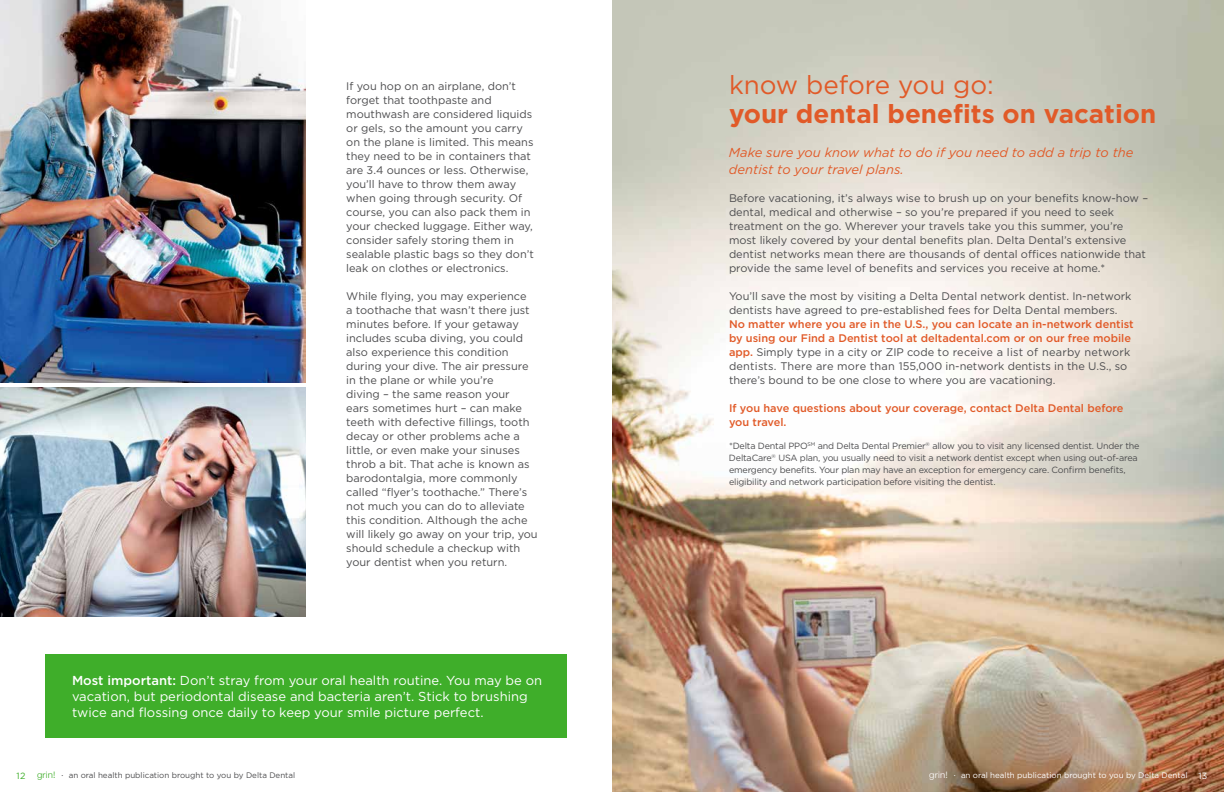
<style>
.page{position:relative;width:1224px;height:792px;background:#fff}
.page>*{position:absolute;margin:0;border:0;box-sizing:border-box;transform-origin:0 0}
.t1{font:700 26px "Gotham";color:#e15a28}
.t2{font:26px "Gotham";color:#e15a28}
.t3{font:13px/16px "Gotham";color:#fff}
.t4{font:italic 13px/16.8px "Gotham";color:#e15a28}
.t5{font:11px/14px "Gotham";color:#4d4d4f}
.t6{font:500 11px/14px "Gotham";color:#e15a28}
.t7{font:9px/12px "Gotham";letter-spacing:-.02em;color:#4d4d4f}
.t8{font:300 9px "Helvetica Neue LT Std";color:#3fae2a;scale:1.07 1}
.t9{font:300 9px "Helvetica Neue LT Std";color:#fff;scale:1.07 1}
.t10{font:9px "Gotham";color:#3fae2a}
.t11{font:8px "Gotham";color:#fff}
.t12{font:8px "Gotham";color:#4d4d4f}
.s1{font-weight:500}
.s2{font-weight:500;color:#e15a28}
.s3{font-size:4px}
.s4{font-size:9px}
</style>
<div class="page">
<img style="left:612px;top:0;width:612px;height:792px">
<div style="left:45px;top:655px;width:522px;height:83px;background:#3fae2a"></div>
<img style="left:0;top:387px;width:306px;height:229px">
<img style="left:0;top:0;width:306px;height:382px">
<p class="t5" style="left:346px;top:79px;width:189px">If you hop on an airplane, don’t forget that toothpaste and mouthwash are considered liquids or gels, so the amount you carry on the plane is limited. This means they need to be in containers that are 3.4 ounces or less. Otherwise, you’ll have to throw them away when going through security. Of course, you can also pack them in your checked luggage. Either way, consider safely storing them in sealable plastic bags so they don’t leak on clothes or electronics.</p>
<p class="t5" style="left:346px;top:289px;width:193px">While flying, you may experience<br>a toothache that wasn’t there just minutes before. If your getaway includes scuba diving, you could also experience this condition during your dive. The air pressure in the plane or while you’re<br>diving – the same reason your<br>ears sometimes hurt – can make teeth with defective fillings, tooth decay or other problems ache a little, or even make your sinuses throb a bit. That ache is known as barodontalgia, more commonly called “flyer’s toothache.” There’s not much you can do to alleviate this condition. Although the ache will likely go away on your trip, you should schedule a checkup with your dentist when you return.</p>
<p class="t3" style="left:72px;top:672px;width:472px"><span class="s1">Most important:</span> Don’t stray from your oral health routine. You may be on vacation, but periodontal disease and bacteria aren’t. Stick to brushing twice and flossing once daily to keep your smile picture perfect.</p>
<h1 class="t2" style="left:729px;top:70px;width:266px">know before you go:</h1>
<h1 class="t1" style="left:729px;top:99px;width:429px">your dental benefits on vacation</h1>
<p class="t4" style="left:729px;top:144px;width:406px">Make sure you know what to do if you need to add a trip to the dentist to your travel plans.</p>
<p class="t5" style="left:729px;top:191px;width:421px">Before vacationing, it’s always wise to brush up on your benefits know-how – dental, medical and otherwise – so you’re prepared if you need to seek treatment on the go. Wherever your travels take you this summer, you’re most likely covered by your dental benefits plan. Delta Dental’s extensive dentist networks mean there are thousands of dental offices nationwide that provide the same level of benefits and services you receive at home.*</p>
<p class="t5" style="left:729px;top:289px;width:404px">You’ll save the most by visiting a Delta Dental network dentist. In-network dentists have agreed to pre-established fees for Delta Dental members.</p>
<p class="t5" style="left:729px;top:317px;width:406px"><span class="s2">No matter where you are in the U.S., you can locate an in-network dentist by using our Find a Dentist tool at deltadental.com or on our free mobile app.</span> Simply type in a city or ZIP code to receive a list of nearby network dentists. There are more than 155,000 in-network dentists in the U.S., so there’s bound to be one close to where you are vacationing.</p>
<p class="t6" style="left:729px;top:400px;width:396px">If you have questions about your coverage, contact Delta Dental before you travel.</p>
<p class="t7" style="left:729px;top:439px;width:412px">*Delta Dental PPO<sup>SM</sup> and Delta Dental Premier<sup>®</sup> allow you to visit any licensed dentist. Under the DeltaCare<sup>®</sup> USA plan, you usually need to visit a network dentist except when using out-of-area emergency benefits. Your plan may have an exception for emergency care. Confirm benefits, eligibility and network participation before visiting the dentist.</p>
<p class="t10" style="left:17px;top:770px;width:10px">12</p>
<p class="t8" style="left:37px;top:770px;width:19px">grin!</p>
<p class="t12" style="left:61px;top:771px;width:235px"><span class="s3">•</span> an oral health publication brought to you by Delta Dental</p>
<p class="t9" style="left:929px;top:770px;width:19px">grin!</p>
<p class="t11" style="left:954px;top:771px;width:255px"><span class="s3">•</span> an oral health publication brought to you by Delta Dental <span class="s4">13</span></p>
</div>
